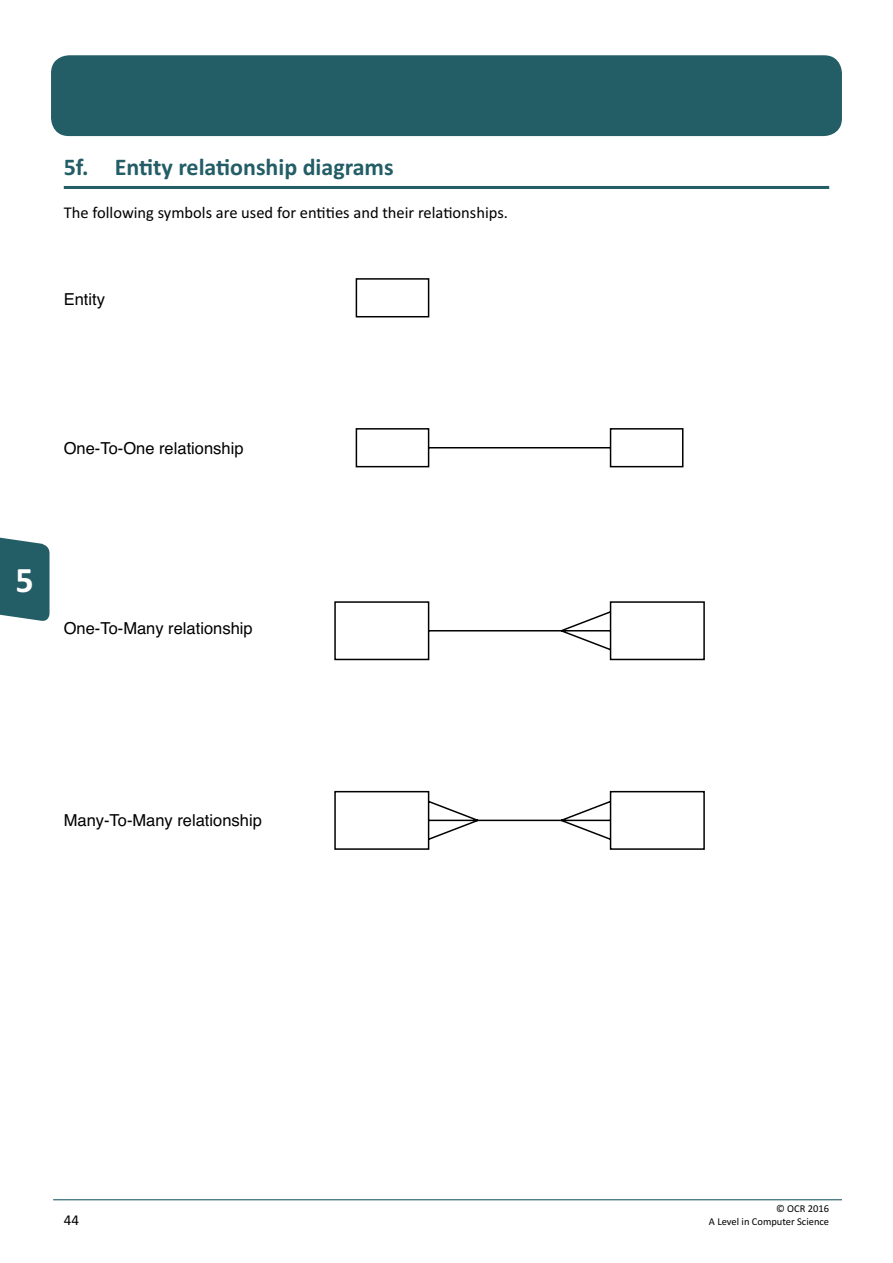
<style>
.page{position:relative;width:893px;height:1263px;background:#fff}
.page>*{position:absolute;margin:0;border:0;box-sizing:border-box;transform-origin:0 0}
.t1{font:700 36px "Calibri";color:#fff}
.Heading2{font:700 24px "Calibri";color:#235d66}
.t2{font:16.5px "Helvetica";color:#000}
.t3{font:16.5px "Calibri";color:#000}
.t4{font:15px "Calibri";color:#000}
.t5{font:10.5px "Calibri";color:#000}
</style>
<div class="page">
<hr style="left:53px;top:1199px;width:789px;height:1px;background:#235d66">
<div style="left:51px;top:55px;width:791px;height:81px;background:#235d66;border-radius:18px"></div>
<svg style="left:0;top:537px;width:50px;height:84px"></svg>
<hr style="left:64px;top:186px;width:765px;height:3px;background:#235d66">
<div style="left:356px;top:278px;width:73px;height:39px;border:2px solid #000"></div>
<svg style="left:355px;top:428px;width:329px;height:40px"></svg>
<svg style="left:334px;top:790px;width:371px;height:60px"></svg>
<svg style="left:334px;top:601px;width:371px;height:60px"></svg>
<h1 class="Heading2" style="left:64px;top:150px;width:331px">5f. Entity relationship diagrams</h1>
<p class="t3" style="left:64px;top:201px;width:446px">The following symbols are used for entities and their relationships.</p>
<p class="t2" style="left:64px;top:286px;width:43px">Entity</p>
<p class="t2" style="left:64px;top:435px;width:181px">One-To-One relationship</p>
<h1 class="t1" style="left:16px;top:555px;width:20px">5</h1>
<p class="t2" style="left:64px;top:615px;width:190px">One-To-Many relationship</p>
<p class="t2" style="left:64px;top:808px;width:200px">Many-To-Many relationship</p>
<p class="t5" style="left:776px;top:1201px;width:55px">© OCR 2016</p>
<p class="t4" style="left:64px;top:1209px;width:17px">44</p>
<p class="t5" style="left:709px;top:1214px;width:122px">A Level in Computer Science</p>
</div>
